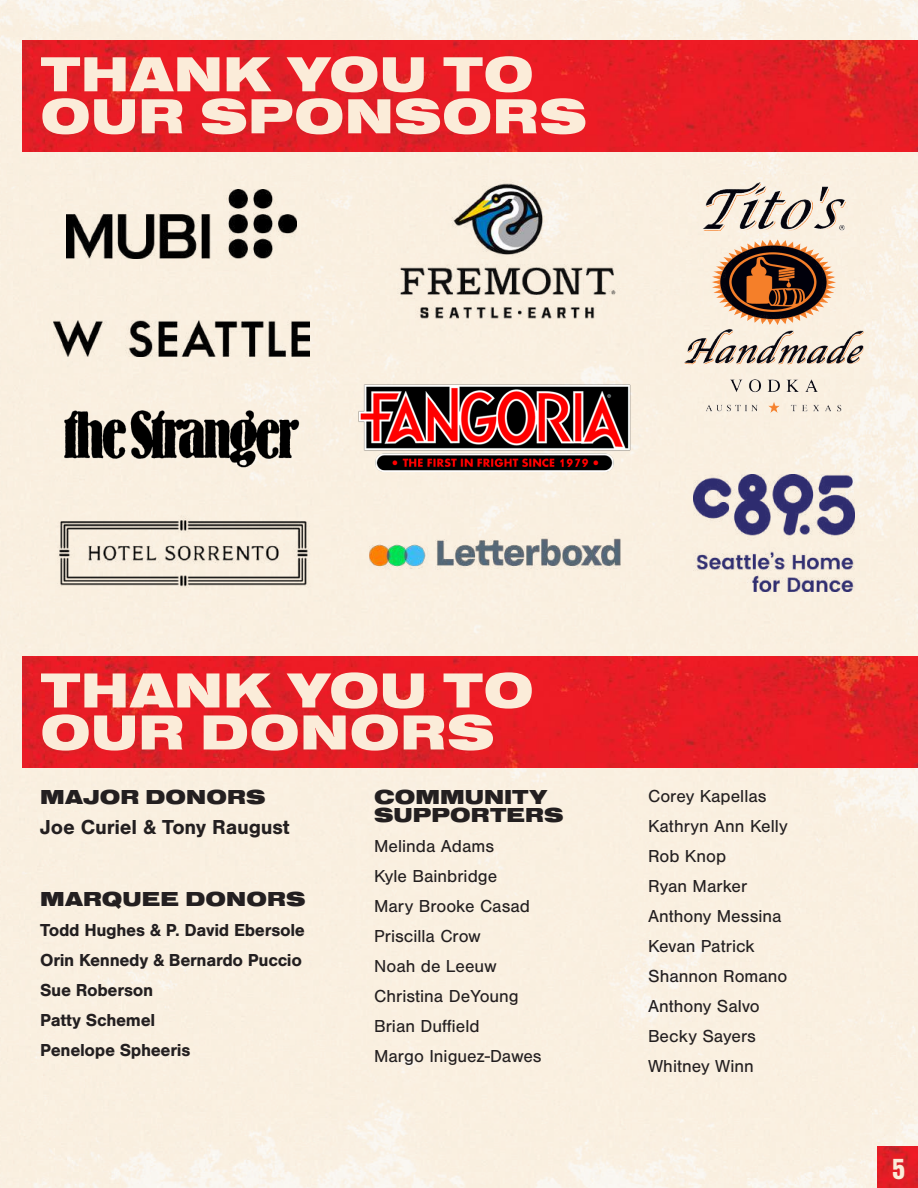
<style>
.page{position:relative;width:918px;height:1188px;background:#faf0e0}
.page>*{position:absolute;margin:0;border:0;box-sizing:border-box;transform-origin:0 0}
.t1{font:900 51px/42px "Nimbus San Ext";letter-spacing:.01em;color:#fbecd9}
.t2{font:900 28.05px "Nimbus San Con L";color:#fbecd9}
.t3{font:900 21px/18px "Nimbus San Ext";color:#231f20}
.t4{font:700 21px "Nimbus San";letter-spacing:-.01em;color:#231f20}
.t5{font:18px/30px "Nimbus San";color:#231f20}
.t6{font:700 18px/30px "Nimbus San";letter-spacing:-.02em;color:#231f20}
</style>
<div class="page">
<img style="left:23px;top:40px;width:895px;height:111px">
<img style="left:23px;top:657px;width:895px;height:110px">
<img style="left:877px;top:1147px;width:41px;height:41px">
<img style="left:693px;top:474px;width:162px;height:117px">
<img style="left:358px;top:384px;width:273px;height:88px">
<img style="left:40px;top:510px;width:286px;height:86px">
<img style="left:67px;top:190px;width:229px;height:69px">
<img style="left:684px;top:182px;width:180px;height:230px">
<img style="left:54px;top:321px;width:256px;height:35px">
<img style="left:351px;top:521px;width:287px;height:63px">
<img style="left:63px;top:395px;width:237px;height:79px">
<img style="left:393px;top:151px;width:228px;height:176px">
<h1 class="t1" style="left:40px;top:54px;width:548px">THANK YOU TO<br>OUR SPONSORS</h1>
<h1 class="t1" style="left:40px;top:670px;width:495px">THANK YOU TO<br>OUR DONORS</h1>
<p class="t3" style="left:40px;top:789px;width:227px">MAJOR DONORS</p>
<p class="t4" style="left:40px;top:816px;width:251px">Joe Curiel &amp; Tony Raugust</p>
<p class="t3" style="left:40px;top:891px;width:267px">MARQUEE DONORS</p>
<p class="t6" style="left:40px;top:916px;width:266px">Todd Hughes &amp; P. David Ebersole<br>Orin Kennedy &amp; Bernardo Puccio<br>Sue Roberson<br>Patty Schemel<br>Penelope Spheeris</p>
<p class="t3" style="left:374px;top:789px;width:191px">COMMUNITY<br>SUPPORTERS</p>
<p class="t5" style="left:374px;top:832px;width:169px">Melinda Adams<br>Kyle Bainbridge<br>Mary Brooke Casad<br>Priscilla Crow<br>Noah de Leeuw<br>Christina DeYoung<br>Brian Duffield<br>Margo Iniguez-Dawes</p>
<p class="t5" style="left:648px;top:782px;width:141px">Corey Kapellas<br>Kathryn Ann Kelly<br>Rob Knop<br>Ryan Marker<br>Anthony Messina<br>Kevan Patrick<br>Shannon Romano<br>Anthony Salvo<br>Becky Sayers<br>Whitney Winn</p>
<h2 class="t2" style="left:892px;top:1147px;width:15px">5</h2>
</div>
